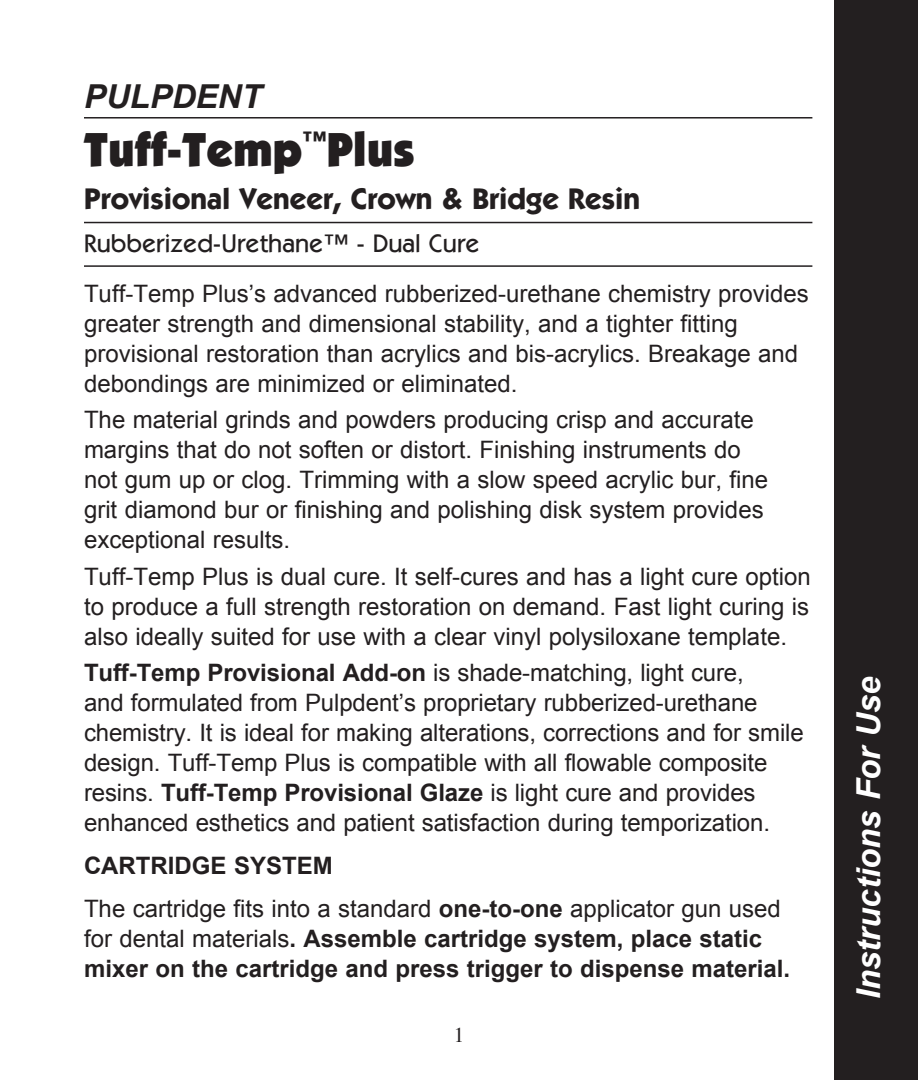
<style>
.page{position:relative;width:918px;height:1080px;background:#fff}
.page>*{position:absolute;margin:0;border:0;box-sizing:border-box;transform-origin:0 0}
.t1{font:900 48px "Itc Kabel";color:#231f20}
.t2{font:italic 700 33px "Arial";color:#fff}
.t3{font:italic 700 33px "Arial";color:#231f20}
.t4{font:700 30px "Itc Kabel";color:#231f20}
.t5{font:500 25.5px "Itc Kabel";color:#231f20}
.t6{font:24px/30px "Arial";color:#231f20}
.t7{font:700 24px/30px "Arial";color:#231f20}
.t8{font:21px "Times";color:#231f20}
.s1{font-weight:700}
.s2{font-weight:400}
</style>
<div class="page">
<hr style="left:84px;top:117px;width:728px;height:2px;background:#231f20">
<hr style="left:84px;top:222px;width:728px;height:1px;background:#231f20">
<hr style="left:84px;top:265px;width:728px;height:2px;background:#231f20">
<div style="left:835px;top:0;width:83px;height:1080px;background:#231f20"></div>
<h2 class="t3" style="left:84px;top:75px;width:179px">PULPDENT</h2>
<h1 class="t1" style="left:84px;top:120px;width:332px">Tuff-Temp<sup>™</sup>Plus</h1>
<p class="t4" style="left:84px;top:180px;width:558px">Provisional Veneer, Crown &amp; Bridge Resin</p>
<p class="t5" style="left:84px;top:229px;width:397px">Rubberized-Urethane™ - Dual Cure</p>
<p class="t6" style="left:84px;top:279px;width:726px">Tuff-Temp Plus’s advanced rubberized-urethane chemistry provides greater strength and dimensional stability, and a tighter fitting provisional restoration than acrylics and bis-acrylics. Breakage and debondings are minimized or eliminated.</p>
<p class="t6" style="left:84px;top:405px;width:686px">The material grinds and powders producing crisp and accurate margins that do not soften or distort. Finishing instruments do not gum up or clog. Trimming with a slow speed acrylic bur, fine grit diamond bur or finishing and polishing disk system provides exceptional results.</p>
<p class="t6" style="left:84px;top:562px;width:728px;text-align:justify">Tuff-Temp Plus is dual cure. It self-cures and has a light cure option to produce a full strength restoration on demand. Fast light curing is also ideally suited for use with a clear vinyl polysiloxane template.</p>
<p class="t6" style="left:84px;top:658px;width:721px"><span class="s1">Tuff-Temp Provisional Add-on</span> is shade-matching, light cure,<br>and formulated from Pulpdent’s proprietary rubberized-urethane chemistry. It is ideal for making alterations, corrections and for smile design. Tuff-Temp Plus is compatible with all flowable composite resins. <span class="s1">Tuff-Temp Provisional Glaze</span> is light cure and provides enhanced esthetics and patient satisfaction during temporization.</p>
<p class="t6" style="left:84px;top:845px;width:698px;line-height:42.9px"><span class="s1">Cartridg e System<br></span>The cartridge fits into a standard <span class="s1">one-to-one</span> applicator gun used</p>
<p class="t7" style="left:84px;top:925px;width:708px"><span class="s2">for dental materials</span>. Assemble cartridge system, place static mixer on the cartridge and press trigger to dispense material.</p>
<p class="t8" style="left:454px;top:1015px;width:12px">1</p>
<h2 class="t2" style="left:847px;top:999px;width:324px;rotate:-90deg">Instructions For Use</h2>
</div>
